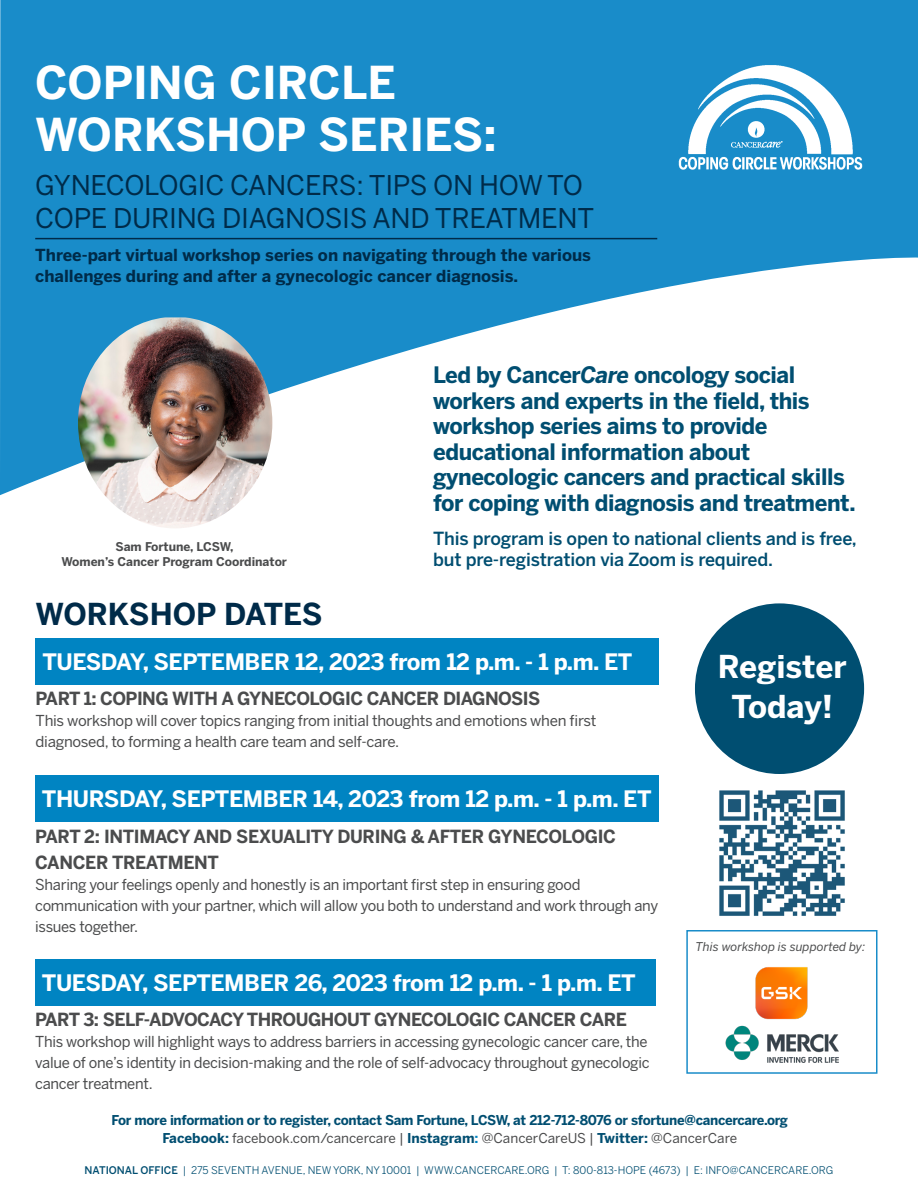
<style>
.page{position:relative;width:918px;height:1188px;background:#fff}
.page>*{position:absolute;margin:0;border:0;box-sizing:border-box;transform-origin:0 0}
.t1{font:700 45px/52.5px "Benton Sans";color:#fff}
.t2{font:700 31.35px "Benton Sans";color:#fff}
.t3{font:700 30px "Benton Sans";color:#002b49}
.t4{font:27px "Benton Sans";letter-spacing:-.01em;color:#002b49}
.Main_Intro{font:700 22.5px/25.5px "Benton Sans";letter-spacing:-.02em;color:#004e71}
.t5{font:700 22.5px "Benton Sans";letter-spacing:-.02em;color:#fff}
.t6{font:700 18px/25.5px "Benton Sans";letter-spacing:-.03em;color:#4b4c4d}
.t7{font:500 18px/21px "Benton Sans";letter-spacing:-.01em;color:#004e71}
.Main_Intro-2{font:700 16.5px/21px "Benton Sans";color:#002b49}
.t8{font:15px/21px "Benton Sans";letter-spacing:-.02em;color:#4b4c4d}
.Leadder{font:700 13.5px "Benton Sans";letter-spacing:-.02em;color:#004e71}
.Leadder-2{font:13.5px "Benton Sans";color:#4b4c4d}
.Main_Intro-3{font:700 12px/15px "Benton Sans";color:#4b4c4d;text-align:center}
.Leadder-3{font:italic 12px "Benton Sans";color:#4b4c4d}
.t9{font:10.5px "Benton Sans";color:#004e71}
.s1{font-style:italic}
.s2{font-weight:700;color:#004e71}
.s3{font-weight:700;color:#0084c2}
.s4{font-weight:500}
</style>
<div class="page">
<svg style="left:0;top:0;width:918px;height:495px;fill:#198cc9"></svg>
<div style="left:36px;top:639px;width:623px;height:46px;background:#0084c2"></div>
<div style="left:35px;top:775px;width:623px;height:47px;background:#0084c2"></div>
<div style="left:35px;top:959px;width:621px;height:46px;background:#0084c2"></div>
<img style="left:78px;top:317px;width:194px;height:211px">
<hr style="left:35px;top:238px;width:622px;height:1px;background:#002b49">
<img style="left:678px;top:63px;width:186px;height:109px">
<div style="left:695px;top:603px;width:169px;height:171px;background:#004e71;border-radius:50%"></div>
<img style="left:719px;top:790px;width:126px;height:126px">
<img style="left:725px;top:1025px;width:114px;height:38px">
<div style="left:686px;top:930px;width:192px;height:144px;border:2px solid #198cc9"></div>
<img style="left:755px;top:967px;width:53px;height:53px">
<p class="t1" style="left:35px;top:55px;width:463px">COPING CIRCLE<br>WORKSHOP SERIES:</p>
<p class="t4" style="left:35px;top:169px;width:549px">GYNECOLOGIC CANCERS: TIPS ON HOW TO</p>
<p class="t4" style="left:35px;top:202px;width:560px">COPE DURING DIAGNOSIS AND TREATMENT</p>
<p class="Main_Intro-2" style="left:35px;top:245px;width:557px">Three-part virtual workshop series on navigating through the various challenges during and after a gynecologic cancer diagnosis.</p>
<p class="Main_Intro-3" style="left:62px;top:539px;width:227px">Sam Fortune, LCSW,<br>Women’s Cancer Program Coordinator</p>
<p class="t3" style="left:36px;top:596px;width:289px">WORKSHOP DATES</p>
<p class="Main_Intro" style="left:433px;top:362px;width:424px">Led by Cancer<span class="s1">Care</span> oncology social workers and experts in the field, this workshop series aims to provide educational information about gynecologic cancers and practical skills for coping with diagnosis and treatment.</p>
<p class="t7" style="left:433px;top:528px;width:425px">This program is open to national clients and is free, but pre-registration via Zoom is required.</p>
<p class="t5" style="left:42px;top:648px;width:592px">TUESDAY, SEPTEMBER 12, 2023 from 12 p.m. - 1 p.m. ET</p>
<p class="t6" style="left:36px;top:686px;width:506px">PART 1: COPING WITH A GYNECOLOGIC CANCER DIAGNOSIS</p>
<p class="t8" style="left:36px;top:710px;width:562px">This workshop will cover topics ranging from initial thoughts and emotions when first diagnosed, to forming a health care team and self-care.</p>
<p class="t5" style="left:42px;top:786px;width:611px">THURSDAY, SEPTEMBER 14, 2023 from 12 p.m. - 1 p.m. ET</p>
<p class="t6" style="left:35px;top:823px;width:582px">PART 2: INTIMACY AND SEXUALITY DURING &amp; AFTER GYNECOLOGIC<br>CANCER TREATMENT</p>
<p class="t8" style="left:35px;top:873px;width:625px">Sharing your feelings openly and honestly is an important first step in ensuring good communication with your partner, which will allow you both to understand and work through any issues together.</p>
<p class="t5" style="left:42px;top:969px;width:595px">TUESDAY, SEPTEMBER 26, 2023 from 12 p.m. - 1 p.m. ET</p>
<p class="t6" style="left:35px;top:1006px;width:593px">PART 3: SELF-ADVOCACY THROUGHOUT GYNECOLOGIC CANCER CARE</p>
<p class="t8" style="left:35px;top:1031px;width:616px">This workshop will highlight ways to address barriers in accessing gynecologic cancer care, the value of one’s identity in decision-making and the role of self-advocacy throughout gynecologic cancer treatment.</p>
<p class="t2" style="left:718px;top:648px;width:130px">Register</p>
<p class="t2" style="left:732px;top:688px;width:103px">Today!</p>
<p class="Leadder-3" style="left:696px;top:939px;width:171px">This workshop is supported by:</p>
<p class="Leadder" style="left:112px;top:1112px;width:678px">For more information or to register, contact Sam Fortune, LCSW, at 212-712-8076 or sfortune@cancercare.org</p>
<p class="Leadder-2" style="left:162px;top:1131px;width:576px"><span class="s2">Facebook:</span> facebook.com/cancercare | <span class="s2">Instagram</span><span class="s3">:</span> @CancerCareUS | <span class="s2">Twitter:</span> @CancerCare</p>
<p class="t9" style="left:85px;top:1164px;width:750px"><span class="s4">NATIONAL OFFICE</span> | 275 SEVENTH AVENUE, NEW YORK, NY 10001 | WWW.CANCERCARE.ORG | T: 800-813-HOPE (4673) | E: INFO@CANCERCARE.ORG</p>
</div>
